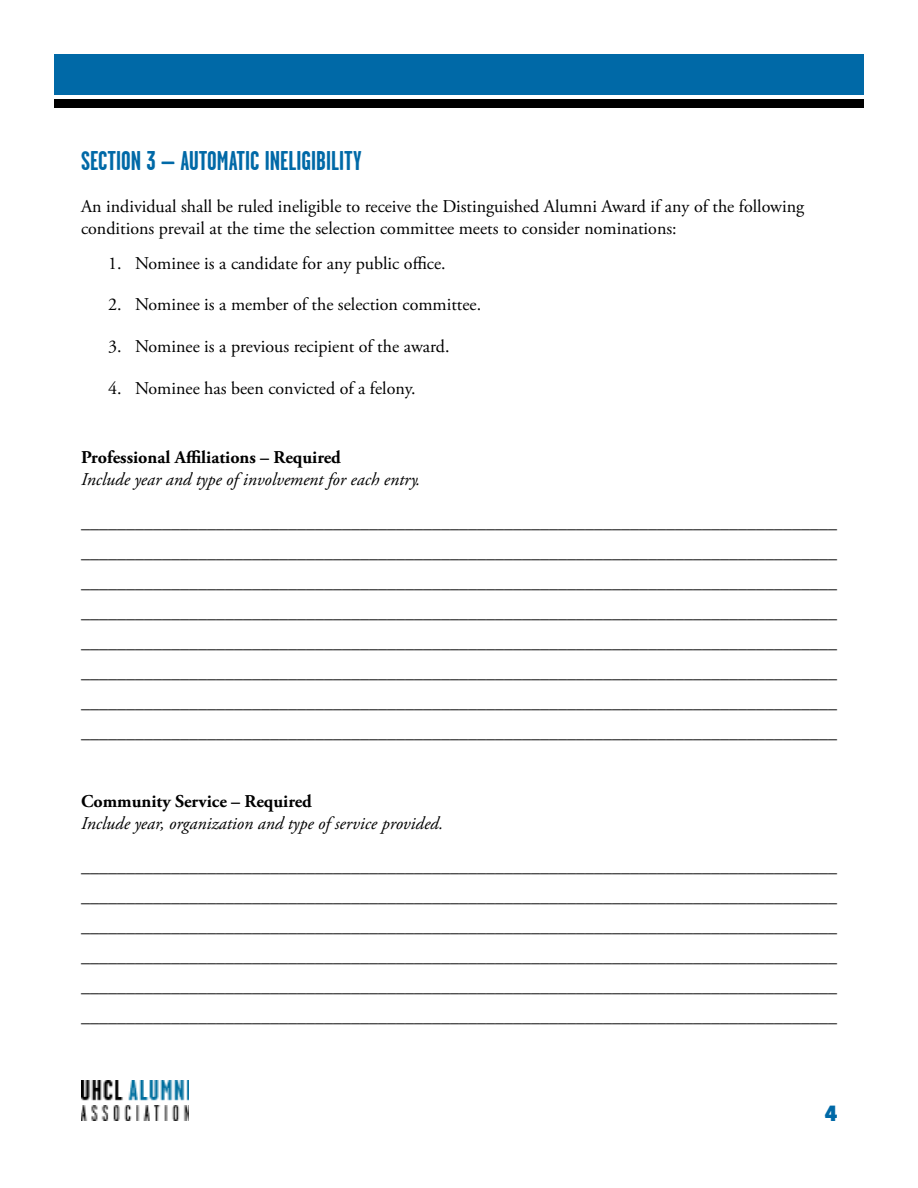
<style>
.page{position:relative;width:918px;height:1188px;background:#fff}
.page>*{position:absolute;margin:0;border:0;box-sizing:border-box;transform-origin:0 0}
.t1{font:700 27px "Garage Gothic";color:#0069a7}
.t2{font:24.75px "Passion One";color:#0069a7}
.t3{font:18px/30px "Adobe Garamond Pro";color:#000;text-align:justify}
.t4{font:italic 18px "Adobe Garamond Pro";color:#000}
.t5{font:700 18px "Adobe Garamond Pro";color:#000}
</style>
<div class="page">
<div style="left:54px;top:99px;width:810px;height:8px;background:#000"></div>
<div style="left:54px;top:54px;width:810px;height:40px;background:#0069a7"></div>
<img style="left:81px;top:1081px;width:108px;height:39px">
<h1 class="t1" style="left:81px;top:146px;width:282px">SECTION 3 – AUTOMATIC INELIGIBILITY</h1>
<p class="t3" style="left:81px;top:196px;width:725px;line-height:21.6px">An individual shall be ruled ineligible to receive the Distinguished Alumni Award if any of the following conditions prevail at the time the selection committee meets to consider nominations:</p>
<p class="t3" style="left:108px;top:249px;width:339px">1. Nominee is a candidate for any public office.</p>
<p class="t3" style="left:108px;top:290px;width:375px">2. Nominee is a member of the selection committee.</p>
<p class="t3" style="left:108px;top:332px;width:343px">3. Nominee is a previous recipient of the award.</p>
<p class="t3" style="left:108px;top:374px;width:309px">4. Nominee has been convicted of a felony.</p>
<p class="t5" style="left:81px;top:447px;width:261px">Professional Affiliations – Required</p>
<p class="t4" style="left:81px;top:468px;width:341px">Include year and type of involvement for each entry.</p>
<p class="t3" style="left:81px;top:508px;width:757px">____________________________________________________________________________________ ____________________________________________________________________________________ ____________________________________________________________________________________ ____________________________________________________________________________________ ____________________________________________________________________________________ ____________________________________________________________________________________ ____________________________________________________________________________________ ____________________________________________________________________________________</p>
<p class="t5" style="left:81px;top:791px;width:232px">Community Service – Required</p>
<p class="t4" style="left:81px;top:812px;width:364px">Include year, organization and type of service provided.</p>
<p class="t3" style="left:81px;top:852px;width:757px">____________________________________________________________________________________ ____________________________________________________________________________________ ____________________________________________________________________________________ ____________________________________________________________________________________ ____________________________________________________________________________________ ____________________________________________________________________________________</p>
<h2 class="t2" style="left:825px;top:1101px;width:14px">4</h2>
</div>
